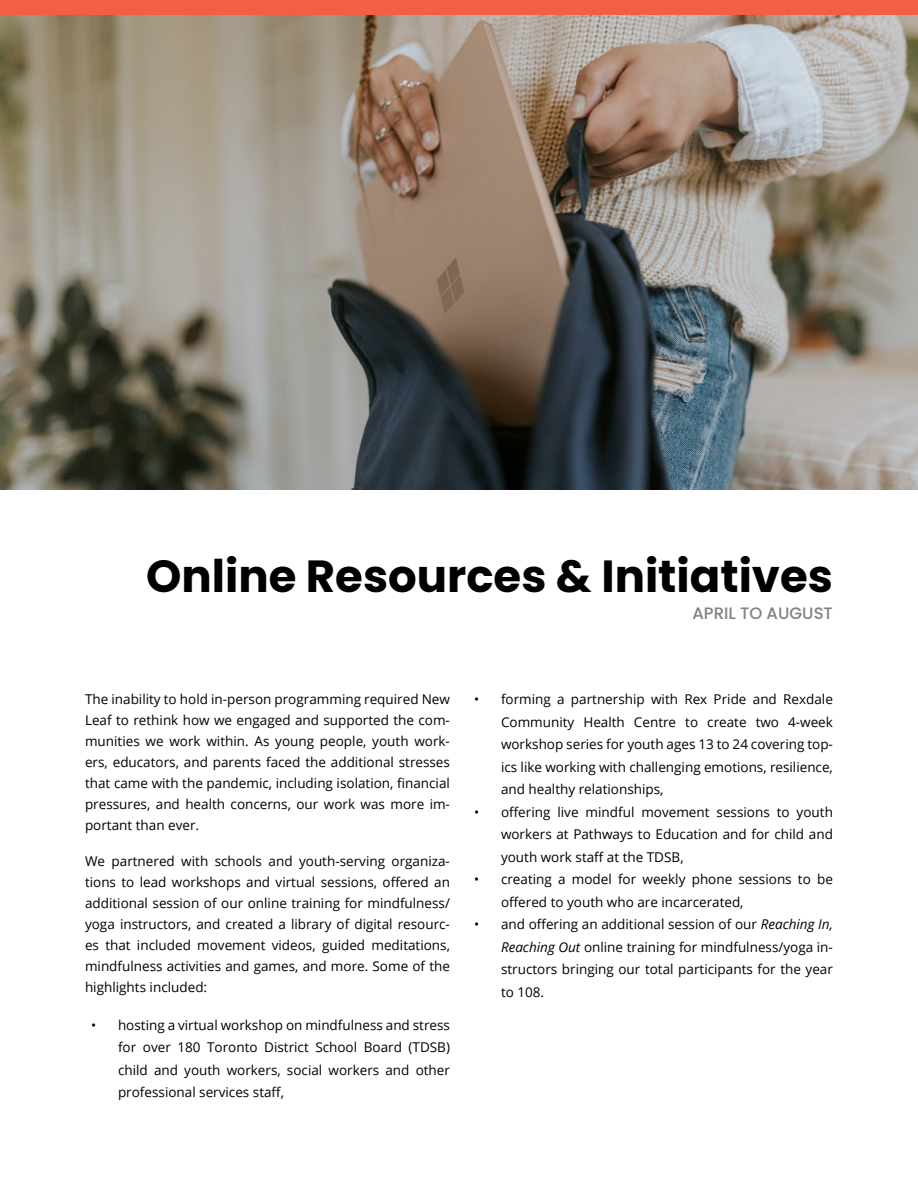
<style>
.page{position:relative;width:918px;height:1188px;background:#fff}
.page>*{position:absolute;margin:0;border:0;box-sizing:border-box;transform-origin:0 0}
.Headline_1__Right{font:700 45px "Poppins";color:#000}
.Headline_1__Left{font:500 16.5px "Poppins";color:#808285}
.Body_Text{font:13.5px/22.5px "Open Sans";color:#000;text-align:justify}
.s1{font-style:italic}
</style>
<div class="page">
<img style="left:0;top:15px;width:918px;height:475px">
<div style="left:0;top:0;width:918px;height:15px;background:#f15f44"></div>
<p class="Headline_1__Right" style="left:146px;top:550px;width:688px">Online Resources &amp; Initiatives</p>
<p class="Headline_1__Left" style="left:692px;top:603px;width:142px">APRIL TO AUGUST</p>
<p class="Body_Text" style="left:85px;top:688px;width:366px;line-height:21px">The inability to hold in-person programming required New Leaf to rethink how we engaged and supported the com&shy;munities we work within. As young people, youth work&shy;ers, educators, and parents faced the additional stresses that came with the pandemic, including isolation, financial pressures, and health concerns, our work was more im&shy;portant than ever.</p>
<p class="Body_Text" style="left:85px;top:850px;width:366px;line-height:21px">We partnered with schools and youth-serving organiza&shy;tions to lead workshops and virtual sessions, offered an additional session of our online training for mindfulness/ yoga instructors, and created a library of digital resourc&shy;es that included movement videos, guided meditations, mindfulness activities and games, and more. Some of the highlights included:</p>
<p class="Body_Text" style="left:118px;top:1013px;width:333px;text-indent:-27px">• hosting a virtual workshop on mindfulness and stress for over 180 Toronto District School Board (TDSB) child and youth workers, social workers and other professional services staff,</p>
<p class="Body_Text" style="left:501px;top:688px;width:333px;text-indent:-27px">• forming a partnership with Rex Pride and Rexdale Community Health Centre to create two 4-week workshop series for youth ages 13 to 24 covering top&shy;ics like working with challenging emotions, resilience, and healthy relationships,</p>
<p class="Body_Text" style="left:501px;top:800px;width:333px;text-indent:-27px">• offering live mindful movement sessions to youth workers at Pathways to Education and for child and youth work staff at the TDSB,</p>
<p class="Body_Text" style="left:501px;top:868px;width:333px;text-indent:-27px">• creating a model for weekly phone sessions to be offered to youth who are incarcerated,</p>
<p class="Body_Text" style="left:501px;top:913px;width:333px;text-indent:-27px">• and offering an additional session of our <span class="s1">Reaching In, Reaching Out</span> online training for mindfulness/yoga in&shy;structors bringing our total participants for the year to 108.</p>
</div>
